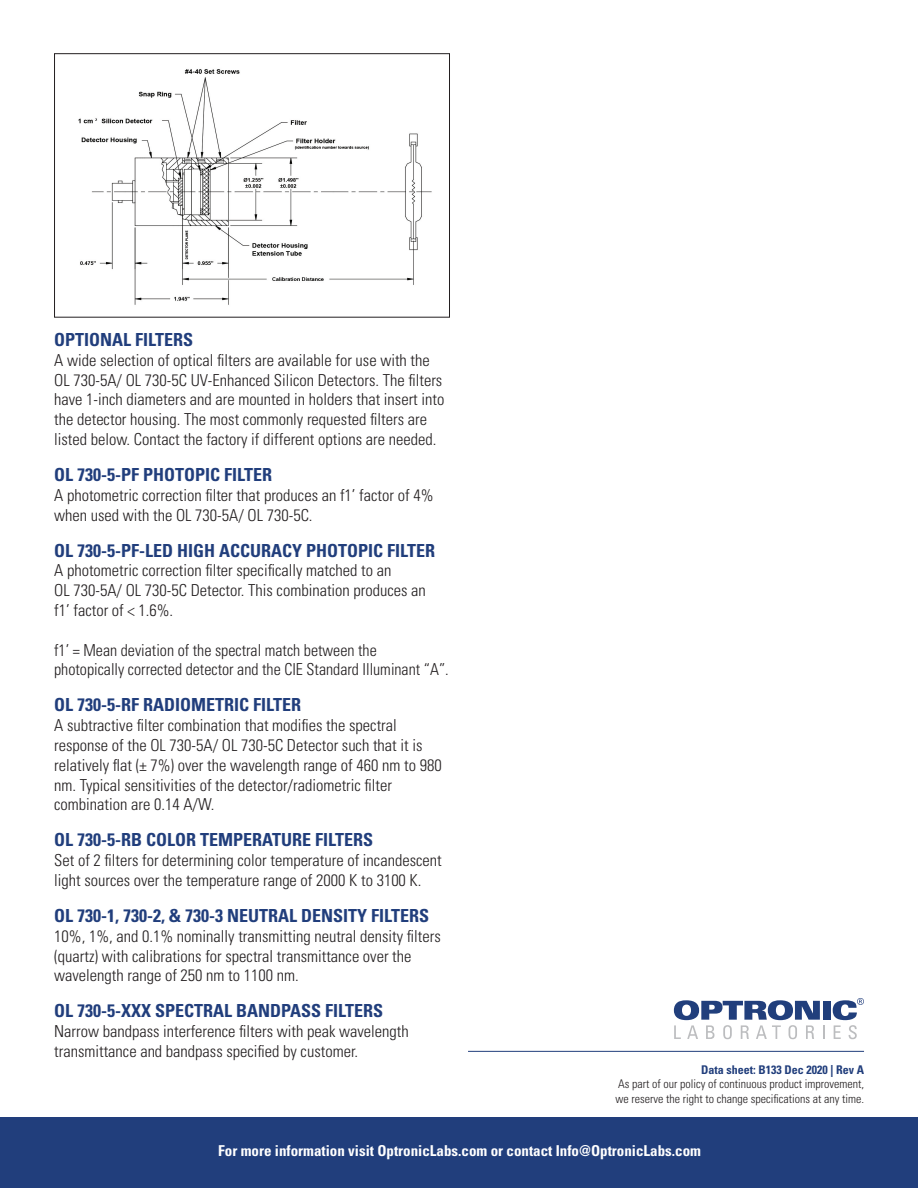
<style>
.page{position:relative;width:918px;height:1188px;background:#fff}
.page>*{position:absolute;margin:0;border:0;box-sizing:border-box;transform-origin:0 0}
.t1{font:700 condensed 18px "Univers";color:#213e7c}
.t2{font:300 condensed 16.5px/19.8px "Univers";color:#231f20}
.t3{font:700 condensed 15px "Univers";color:#fff}
.t4{font:300 condensed 12px "Univers";color:#231f20}
.t5{font:700 condensed 12px "Univers";color:#213e7c}
</style>
<div class="page">
<img style="left:78px;top:69px;width:354px;height:236px">
<div style="left:54px;top:53px;width:396px;height:265px;border:1px solid #231f20"></div>
<hr style="left:468px;top:1051px;width:396px;height:1px;background:#213e7c">
<div style="left:823px;top:1001px;width:8px;height:19px;background:#213f7c"></div>
<svg style="left:674px;top:1000px;width:150px;height:39px"></svg>
<svg style="left:833px;top:998px;width:31px;height:41px"></svg>
<div style="left:0;top:1117px;width:918px;height:71px;background:#213e7c"></div>
<p class="t1" style="left:54px;top:329px;width:140px">OPTIONAL FILTERS</p>
<p class="t2" style="left:54px;top:350px;width:392px">A wide selection of optical filters are available for use with the OL 730-5A/ OL 730-5C UV-Enhanced Silicon Detectors. The filters have 1-inch diameters and are mounted in holders that insert into the detector housing. The most commonly requested filters are listed below. Contact the factory if different options are needed.</p>
<p class="t1" style="left:54px;top:464px;width:219px">OL 730-5-PF PHOTOPIC FILTER</p>
<p class="t2" style="left:54px;top:485px;width:381px">A photometric correction filter that produces an f1’ factor of 4% when used with the OL 730-5A/ OL 730-5C.</p>
<p class="t1" style="left:54px;top:539px;width:382px">OL 730-5-PF-LED HIGH ACCURACY PHOTOPIC FILTER</p>
<p class="t2" style="left:54px;top:561px;width:339px">A photometric correction filter specifically matched to an</p>
<p class="t2" style="left:54px;top:581px;width:373px">OL 730-5A/ OL 730-5C Detector. This combination produces an</p>
<p class="t2" style="left:54px;top:600px;width:121px">f1’ factor of &lt; 1.6%.</p>
<p class="t2" style="left:54px;top:640px;width:324px">f1’ = Mean deviation of the spectral match between the</p>
<p class="t2" style="left:54px;top:660px;width:396px">photopically corrected detector and the CIE Standard Illuminant “A”.</p>
<p class="t1" style="left:54px;top:694px;width:248px">OL 730-5-RF RADIOMETRIC FILTER</p>
<p class="t2" style="left:54px;top:716px;width:389px">A subtractive filter combination that modifies the spectral response of the OL 730-5A/ OL 730-5C Detector such that it is relatively flat (± 7%) over the wavelength range of 460 nm to 980 nm. Typical sensitivities of the detector/radiometric filter</p>
<p class="t2" style="left:54px;top:795px;width:162px">combination are 0.14 A/W.</p>
<p class="t1" style="left:54px;top:829px;width:320px">OL 730-5-RB COLOR TEMPERATURE FILTERS</p>
<p class="t2" style="left:54px;top:851px;width:389px">Set of 2 filters for determining color temperature of incandescent light sources over the temperature range of 2000 K to 3100 K.</p>
<p class="t1" style="left:54px;top:905px;width:376px">OL 730-1, 730-2, &amp; 730-3 NEUTRAL DENSITY FILTERS</p>
<p class="t2" style="left:54px;top:926px;width:388px">10%, 1%, and 0.1% nominally transmitting neutral density filters (quartz) with calibrations for spectral transmittance over the wavelength range of 250 nm to 1100 nm.</p>
<p class="t1" style="left:54px;top:1000px;width:331px">OL 730-5-XXX SPECTRAL BANDPASS FILTERS</p>
<p class="t2" style="left:54px;top:1022px;width:356px">Narrow bandpass interference filters with peak wavelength</p>
<p class="t2" style="left:54px;top:1041px;width:305px">transmittance and bandpass specified by customer.</p>
<p class="t5" style="left:701px;top:1062px;width:164px">Data sheet: B133 Dec 2020 | Rev A</p>
<p class="t4" style="left:618px;top:1077px;width:247px">As part of our policy of continuous product improvement,</p>
<p class="t4" style="left:615px;top:1091px;width:250px">we reserve the right to change specifications at any time.</p>
<p class="t3" style="left:218px;top:1141px;width:484px">For more information visit OptronicLabs.com or contact Info@OptronicLabs.com</p>
</div>
